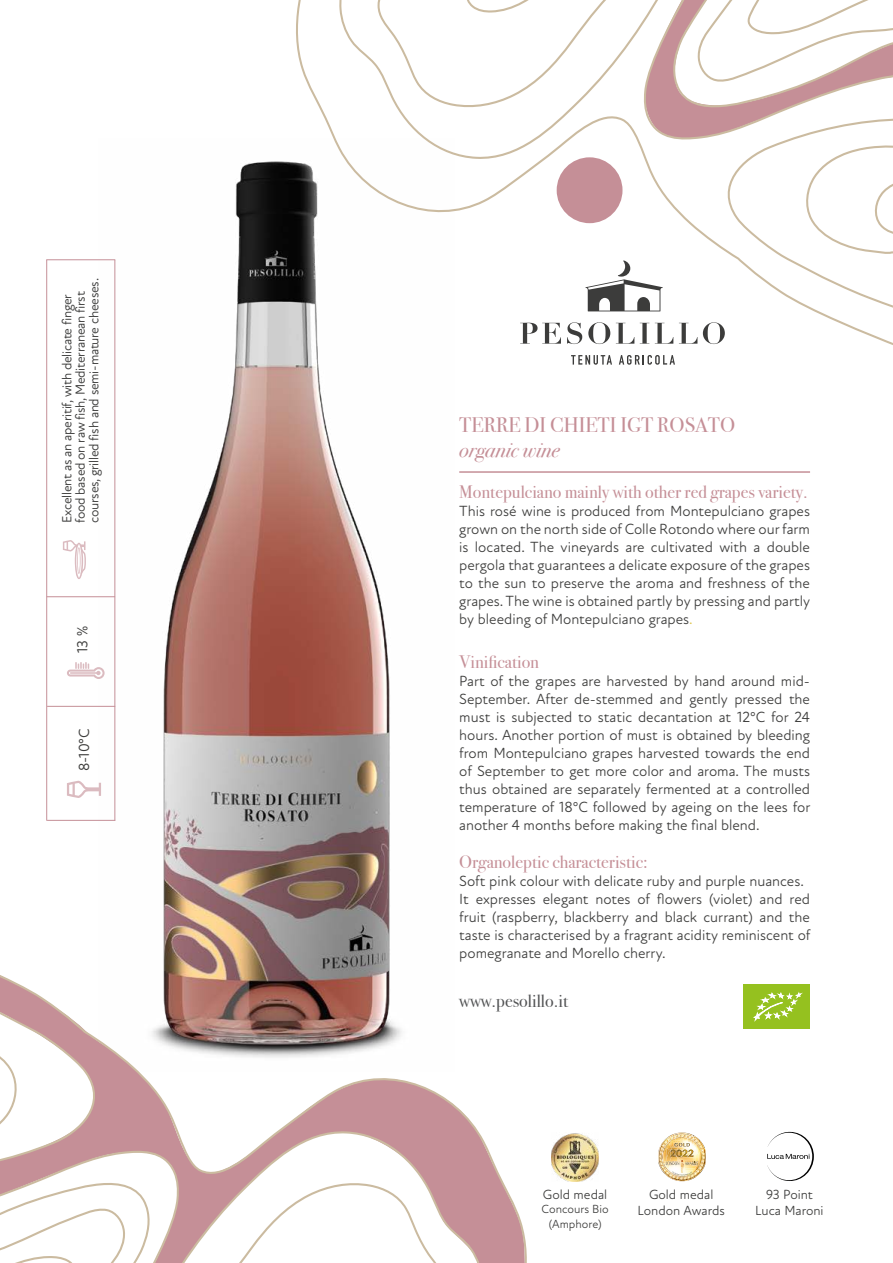
<style>
.page{position:relative;width:893px;height:1263px;background:#fff}
.page>*{position:absolute;margin:0;border:0;box-sizing:border-box;transform-origin:0 0}
.t1{font:21px "Bodoni Svty Two ITCTT";color:#c58f97}
.t2{font:italic 21px "Bodoni Svty Two ITCTT";color:#c58f97}
.t3{font:18px "Bodoni Svty Two ITCTT";color:#c58f97}
.t4{font:18px "Bodoni Svty Two ITCTT";color:#535455}
.t5{font:15px/18px "Atten Round New";color:#3c3c3b;text-align:justify}
.t6{font:15px "Atten Round New";color:#3c3c3b}
.t7{font:13.5px/13.5px "Atten Round New";letter-spacing:-.02em;color:#3c3c3b}
.t8{font:13.5px "Atten Round New";color:#3c3c3b}
.t9{font:12px "Atten Round New";color:#3c3c3b}
.s1{color:#ddc347}
</style>
<div class="page">
<img style="left:98px;top:161px;width:292px;height:763px">
<svg style="left:67px;top:662px;width:38px;height:17px"></svg>
<svg style="left:67px;top:780px;width:34px;height:18px"></svg>
<svg style="left:63px;top:540px;width:23px;height:39px"></svg>
<svg style="left:77px;top:547px;width:4px;height:27px"></svg>
<hr style="left:78px;top:548px;width:2px;height:25px;background:#dbbbc0;border-radius:50%">
<hr style="left:47px;top:706px;width:68px;height:1px;background:#c58f97">
<hr style="left:47px;top:820px;width:68px;height:1px;background:#c58f97">
<hr style="left:47px;top:596px;width:68px;height:1px;background:#c58f97">
<hr style="left:46px;top:260px;width:1px;height:561px;background:#c58f97">
<hr style="left:114px;top:260px;width:1px;height:561px;background:#c58f97">
<hr style="left:46px;top:259px;width:69px;height:1px;background:#c58f97">
<hr style="left:459px;top:471px;width:351px;height:2px;background:#c58f97">
<svg style="left:288px;top:0;width:605px;height:366px"></svg>
<svg style="left:337px;top:0;width:38px;height:165px"></svg>
<svg style="left:375px;top:0;width:518px;height:344px"></svg>
<div style="left:743px;top:984px;width:67px;height:45px;background:#95c11f"></div>
<svg style="left:754px;top:993px;width:47px;height:27px"></svg>
<img style="left:658px;top:1132px;width:48px;height:50px">
<svg style="left:767px;top:1132px;width:47px;height:49px"></svg>
<img style="left:551px;top:1133px;width:48px;height:48px">
<svg style="left:163px;top:924px;width:364px;height:339px"></svg>
<svg style="left:448px;top:1125px;width:37px;height:138px;background:#cc9fa5"></svg>
<svg style="left:0;top:961px;width:448px;height:302px"></svg>
<p class="t7" style="left:60px;top:523px;width:246px;rotate:-90deg">Excellent as an aperitif, with delicate finger food based on raw fish, Mediterranean first courses, grilled fish and semi-mature cheeses.</p>
<p class="t6" style="left:73px;top:653px;width:28px;rotate:-90deg">13 %</p>
<p class="t6" style="left:75px;top:771px;width:45px;rotate:-90deg">8-10°C</p>
<p class="t1" style="left:459px;top:407px;width:277px">TERRE DI CHIETI IGT ROSATO</p>
<p class="t2" style="left:459px;top:431px;width:102px">organic wine</p>
<p class="t3" style="left:459px;top:478px;width:350px">Montepulciano mainly with other red grapes variety.</p>
<p class="t5" style="left:459px;top:503px;width:352px">This rosé wine is produced from Montepulciano grapes grown on the north side of Colle Rotondo where our farm is located. The vineyards are cultivated with a double pergola that guarantees a delicate exposure of the grapes to the sun to preserve the aroma and freshness of the grapes. The wine is obtained partly by pressing and partly by bleeding of Montepulciano grapes<span class="s1">.</span></p>
<p class="t3" style="left:459px;top:647px;width:81px">Vinification</p>
<p class="t5" style="left:459px;top:672px;width:353px">Part of the grapes are harvested by hand around mid-September. After de-stemmed and gently pressed the must is subjected to static decantation at 12ºC for 24 hours. Another portion of must is obtained by bleeding from Montepulciano grapes harvested towards the end of September to get more color and aroma. The musts thus obtained are separately fermented at a controlled temperature of 18ºC followed by ageing on the lees for another 4 months before making the final blend.</p>
<p class="t3" style="left:459px;top:847px;width:190px">Organoleptic characteristic:</p>
<p class="t5" style="left:459px;top:872px;width:346px">Soft pink colour with delicate ruby and purple nuances.</p>
<p class="t5" style="left:459px;top:890px;width:353px">It expresses elegant notes of flowers (violet) and red fruit (raspberry, blackberry and black currant) and the taste is characterised by a fragrant acidity reminiscent of pomegranate and Morello cherry.</p>
<p class="t4" style="left:459px;top:986px;width:110px">www.pesolillo.it</p>
<p class="t8" style="left:543px;top:1186px;width:66px">Gold medal</p>
<p class="t9" style="left:542px;top:1202px;width:68px">Concours Bio</p>
<p class="t9" style="left:549px;top:1217px;width:54px">(Amphore)</p>
<p class="t8" style="left:649px;top:1186px;width:66px">Gold medal</p>
<p class="t8" style="left:638px;top:1203px;width:89px">London Awards</p>
<p class="t8" style="left:766px;top:1186px;width:48px">93 Point</p>
<p class="t8" style="left:755px;top:1203px;width:70px">Luca Maroni</p>
</div>
